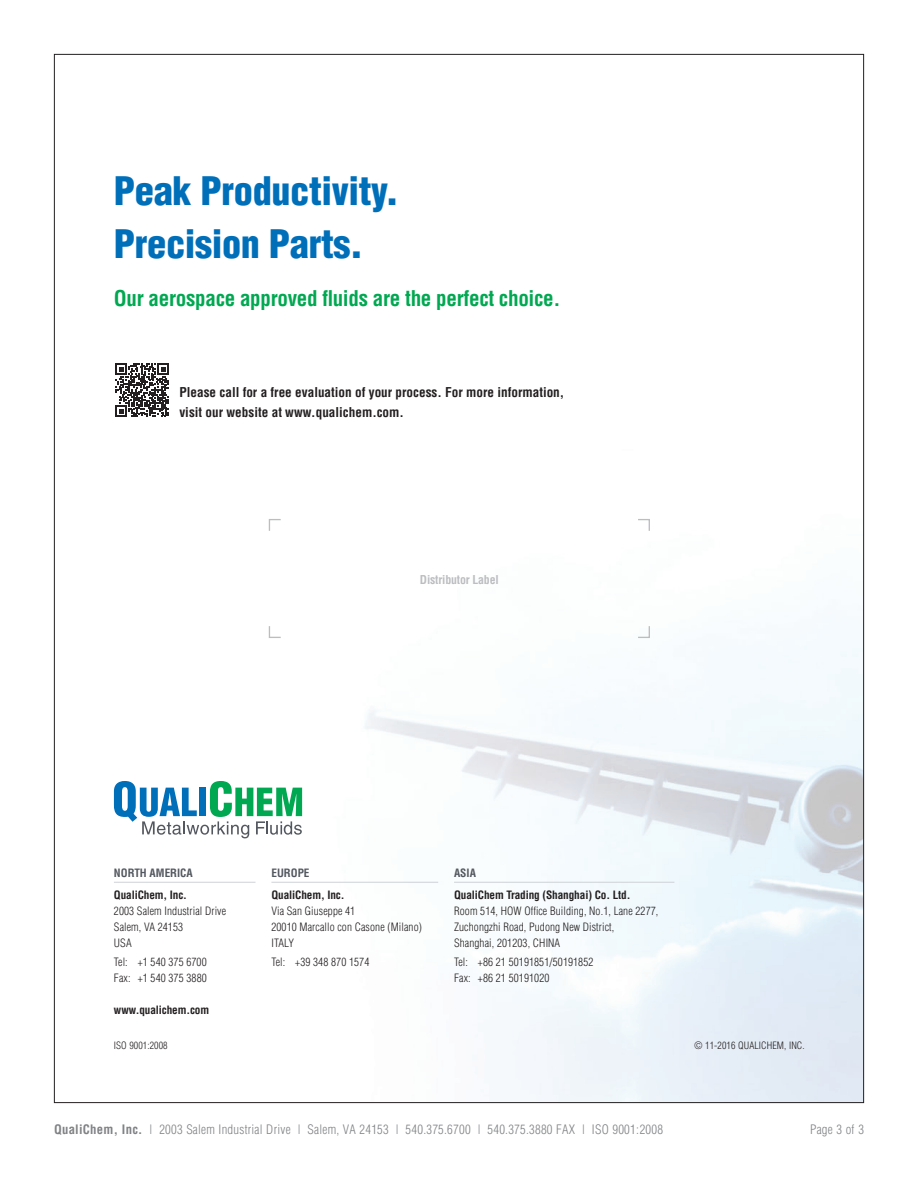
<style>
.page{position:relative;width:918px;height:1188px;background:#fff}
.page>*{position:absolute;margin:0;border:0;box-sizing:border-box;transform-origin:0 0}
.t1{font:900 condensed 38.4px/52.9px "Helvetica";letter-spacing:-.01em;color:#006fba}
.t2{font:700 condensed 21.15px "Helvetica";letter-spacing:-.015em;color:#00a851}
.t3{font:700 condensed 13.2px/19.8px "Helvetica";color:#231f20}
.t4{font:300 condensed 12.75px "Helvetica";letter-spacing:.02em;color:#808285}
.t5{font:700 condensed 11.85px "Helvetica";letter-spacing:-.015em;color:#bcbdc0}
.t6{font:300 condensed 11.25px/15.9px "Helvetica";letter-spacing:.01em;color:#231f20}
.t7{font:700 condensed 11.25px "Helvetica";letter-spacing:-.01em;color:#231f20}
.t8{font:700 condensed 11.25px "Helvetica";color:#535860}
.t9{font:300 condensed 9.9px "Helvetica";letter-spacing:.01em;color:#231f20}
.s1{font-weight:700}
</style>
<div class="page">
<svg style="left:116px;top:363px;width:53px;height:54px"></svg>
<svg style="left:114px;top:781px;width:188px;height:57px"></svg>
<hr style="left:114px;top:882px;width:142px;height:1px;background:#cdd2d7">
<hr style="left:271px;top:882px;width:167px;height:1px;background:#cdd2d7">
<hr style="left:454px;top:882px;width:220px;height:1px;background:#cdd2d7">
<h1 class="t1" style="left:114px;top:164px;width:286px">Peak Productivity.<br>Precision Parts.</h1>
<h2 class="t2" style="left:114px;top:285px;width:448px">Our aerospace approved fluids are the perfect choice.</h2>
<p class="t3" style="left:179px;top:382px;width:386px">Please call for a free evaluation of your process. For more information, visit our website at www.qualichem.com.</p>
<p class="t5" style="left:420px;top:572px;width:80px">Distributor Label</p>
<p class="t8" style="left:114px;top:866px;width:80px">NORTH AMERICA</p>
<p class="t8" style="left:271px;top:866px;width:40px">EUROPE</p>
<p class="t8" style="left:454px;top:866px;width:23px">ASIA</p>
<p class="t7" style="left:114px;top:888px;width:75px">QualiChem, Inc.</p>
<p class="t6" style="left:114px;top:903px;width:114px">2003 Salem Industrial Drive<br>Salem, VA 24153<br>USA</p>
<p class="t6" style="left:114px;top:954px;width:94px">Tel: +1 540 375 6700<br>Fax: +1 540 375 3880</p>
<p class="t7" style="left:114px;top:1003px;width:97px">www.qualichem.com</p>
<p class="t7" style="left:271px;top:888px;width:75px">QualiChem, Inc.</p>
<p class="t6" style="left:271px;top:903px;width:152px">Via San Giuseppe 41<br>20010 Marcallo con Casone (Milano)<br>ITALY</p>
<p class="t6" style="left:271px;top:954px;width:99px">Tel: +39 348 870 1574</p>
<p class="t7" style="left:454px;top:888px;width:178px">QualiChem Trading (Shanghai) Co. Ltd.</p>
<p class="t6" style="left:454px;top:903px;width:206px">Room 514, hOW Office Building, No.1, Lane 2277,<br>Zuchongzhi Road, Pudong New District,<br>Shanghai, 201203, ChINA</p>
<p class="t6" style="left:454px;top:954px;width:141px">Tel: +86 21 50191851/50191852<br>Fax: +86 21 50191020</p>
<p class="t9" style="left:114px;top:1040px;width:55px">ISO 9001:2008</p>
<p class="t9" style="left:695px;top:1040px;width:112px">© 11-2016 QUALIChEM, INC.</p>
<p class="t4" style="left:54px;top:1122px;width:611px"><span class="s1">QualiChem, Inc.</span> | 2003 Salem Industrial Drive | Salem, VA 24153 | 540.375.6700 | 540.375.3880 FAX | ISO 9001:2008</p>
<p class="t4" style="left:810px;top:1122px;width:55px">Page 3 of 3</p>
</div>
